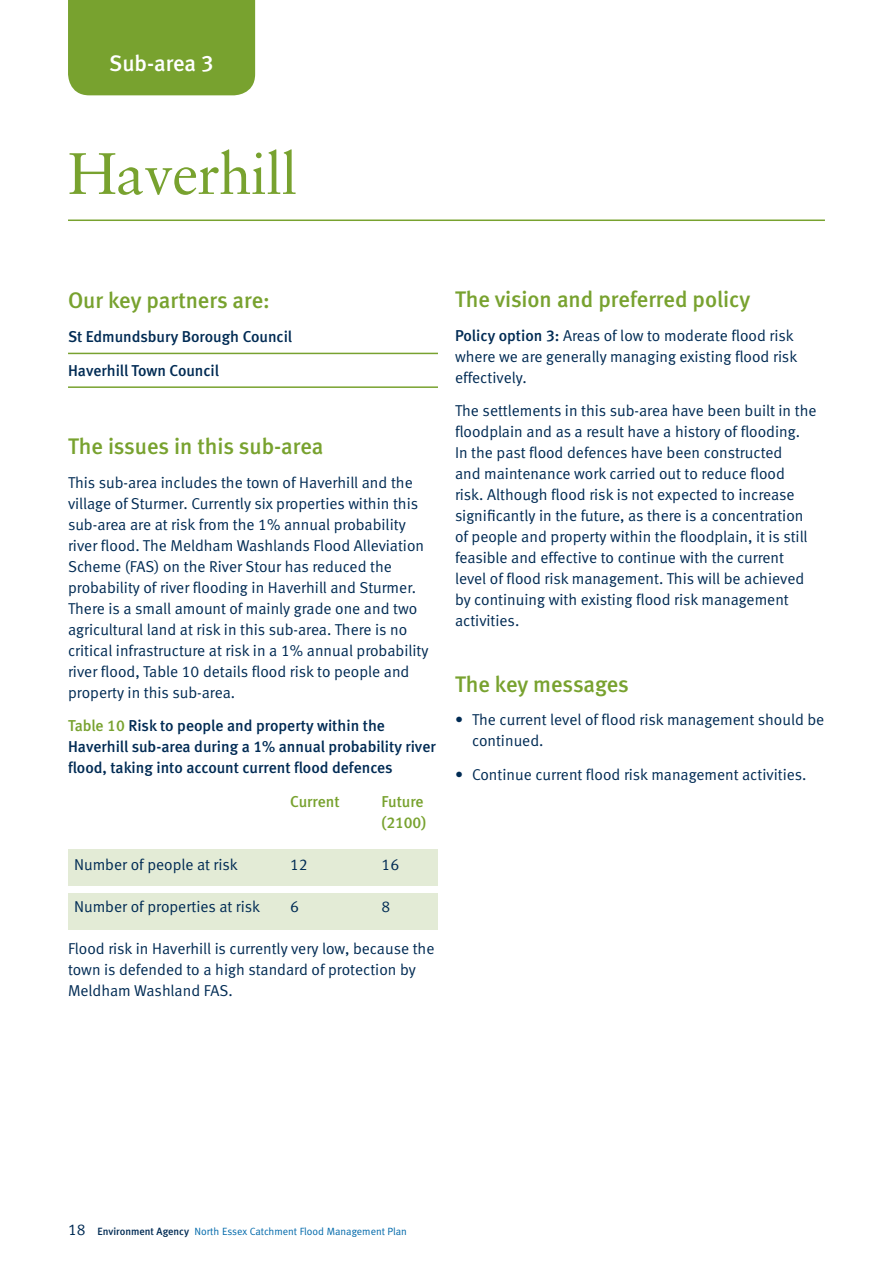
<style>
.page{position:relative;width:893px;height:1263px;background:#fff}
.page>*{position:absolute;margin:0;border:0;box-sizing:border-box;transform-origin:0 0}
.t1{font:58.5px "EA Sabon";letter-spacing:-.015em;color:#78a22f}
.t2{font:500 22.5px "EA Meta";color:#78a22f}
.t3{font:500 22.5px "EA Meta";letter-spacing:-.005em;color:#fff}
.t4{font:15.75px/21px "EA Meta Normal";color:#002b54}
.t5{font:500 15.75px/21px "EA Meta";color:#002b54}
.t6{font:500 15.75px/21px "EA Meta";color:#78a22f}
.t7{font:10.5px "EA Meta Normal";color:#0069aa}
.s1{color:#78a22f}
.s2{font-family:"EA Meta";font-weight:500}
.s3{font-size:15.75px;color:#002b54}
.s4{font-family:"EA Meta";font-weight:500;color:#002b54}
</style>
<div class="page">
<div style="left:68px;top:849px;width:370px;height:37px;background:#e3ebd6"></div>
<div style="left:68px;top:893px;width:370px;height:36px;background:#e3ebd6"></div>
<hr style="left:68px;top:219px;width:757px;height:2px;background:#78a22f">
<div style="left:68px;top:0;width:187px;height:95px;background:#78a22f"></div>
<hr style="left:68px;top:353px;width:370px;height:1px;background:#78a22f">
<hr style="left:68px;top:386px;width:370px;height:2px;background:#78a22f">
<h2 class="t3" style="left:109px;top:50px;width:106px">Sub-area 3</h2>
<h1 class="t1" style="left:68px;top:139px;width:231px">Haverhill</h1>
<h2 class="t2" style="left:68px;top:287px;width:203px">Our key partners are:</h2>
<p class="t5" style="left:68px;top:320px;width:226px;line-height:33.8px">St Edmundsbury Borough Council<br>Haverhill Town Council</p>
<h2 class="t2" style="left:68px;top:433px;width:257px">The issues in this sub-area</h2>
<p class="t4" style="left:68px;top:471px;width:362px">This sub-area includes the town of Haverhill and the village of Sturmer. Currently six properties within this sub-area are at risk from the 1% annual probability river flood. The Meldham Washlands Flood Alleviation Scheme (FAS) on the River Stour has reduced the probability of river flooding in Haverhill and Sturmer.<br>There is a small amount of mainly grade one and two agricultural land at risk in this sub-area. There is no critical infrastructure at risk in a 1% annual probability river flood, Table 10 details flood risk to people and property in this sub-area.</p>
<p class="t5" style="left:68px;top:715px;width:369px"><span class="s1">Table 10</span> Risk to people and property within the<br>Haverhill sub-area during a 1% annual probability river flood, taking into account current flood defences</p>
<p class="t6" style="left:290px;top:791px;width:51px">Current</p>
<p class="t6" style="left:382px;top:791px;width:46px">Future (2100)</p>
<p class="t4" style="left:74px;top:854px;width:165px">Number of people at risk</p>
<p class="t4" style="left:290px;top:854px;width:19px">12</p>
<p class="t4" style="left:382px;top:854px;width:19px">16</p>
<p class="t4" style="left:74px;top:896px;width:188px">Number of properties at risk</p>
<p class="t4" style="left:290px;top:896px;width:10px">6</p>
<p class="t4" style="left:382px;top:896px;width:10px">8</p>
<p class="t4" style="left:68px;top:938px;width:368px">Flood risk in Haverhill is currently very low, because the town is defended to a high standard of protection by<br>Meldham Washland FAS.</p>
<h2 class="t2" style="left:455px;top:286px;width:297px">The vision and preferred policy</h2>
<p class="t4" style="left:455px;top:324px;width:344px"><span class="s2">Policy option 3:</span> Areas of low to moderate flood risk where we are generally managing existing flood risk effectively.</p>
<p class="t4" style="left:455px;top:400px;width:363px">The settlements in this sub-area have been built in the floodplain and as a result have a history of flooding.<br>In the past flood defences have been constructed<br>and maintenance work carried out to reduce flood risk. Although flood risk is not expected to increase significantly in the future, as there is a concentration of people and property within the floodplain, it is still feasible and effective to continue with the current level of flood risk management. This will be achieved by continuing with existing flood risk management activities.</p>
<h2 class="t2" style="left:455px;top:671px;width:175px">The key messages</h2>
<p class="t4" style="left:472px;top:709px;width:354px;text-indent:-17px">• The current level of flood risk management should be continued.</p>
<p class="t4" style="left:455px;top:764px;width:353px">• Continue current flood risk management activities.</p>
<p class="t7" style="left:68px;top:1225px;width:340px"><span class="s3">18</span> <span class="s4">Environment Agency</span> North Essex Catchment Flood Management Plan</p>
</div>
